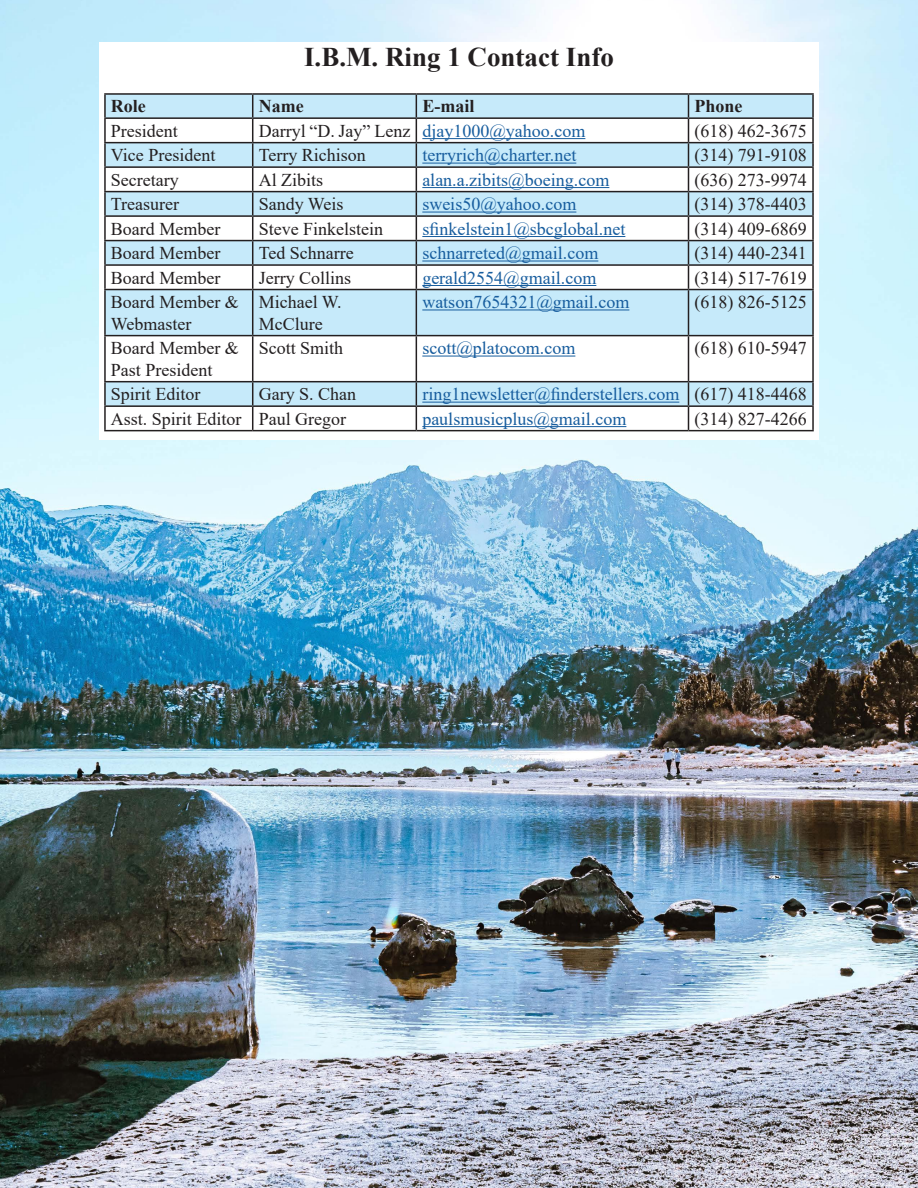
<style>
.page{position:relative;width:918px;height:1188px;background:#fff}
.page>*{position:absolute;margin:0;border:0;box-sizing:border-box;transform-origin:0 0}
.Article_Title{font:700 27px "Times New Roman";color:#231f20}
.t1{font:18px/21.6px "Times New Roman";color:#231f20}
.t2{font:18px "Times New Roman";color:#175d9e}
.t3{font:700 18px "Times New Roman";color:#231f20}
</style>
<div class="page">
<img style="left:0;top:0;width:918px;height:1188px">
<div style="left:99px;top:42px;width:720px;height:397px;background:#fff"></div>
<svg style="left:106px;top:95px;width:706px;height:310px;fill:#c6eafa"></svg>
<hr style="left:104px;top:93px;width:149px;height:2px;background:#231f20">
<hr style="left:104px;top:95px;width:2px;height:22px;background:#231f20">
<hr style="left:253px;top:93px;width:163px;height:2px;background:#231f20">
<hr style="left:416px;top:93px;width:272px;height:2px;background:#231f20">
<hr style="left:688px;top:93px;width:126px;height:2px;background:#231f20">
<hr style="left:812px;top:95px;width:2px;height:22px;background:#231f20">
<hr style="left:104px;top:117px;width:149px;height:2px;background:#231f20">
<hr style="left:104px;top:119px;width:2px;height:23px;background:#231f20">
<hr style="left:253px;top:117px;width:163px;height:2px;background:#231f20">
<hr style="left:416px;top:117px;width:272px;height:2px;background:#231f20">
<hr style="left:688px;top:117px;width:126px;height:2px;background:#231f20">
<hr style="left:812px;top:119px;width:2px;height:23px;background:#231f20">
<hr style="left:104px;top:142px;width:149px;height:1px;background:#231f20">
<hr style="left:104px;top:143px;width:2px;height:23px;background:#231f20">
<hr style="left:253px;top:142px;width:163px;height:1px;background:#231f20">
<hr style="left:416px;top:142px;width:272px;height:1px;background:#231f20">
<hr style="left:688px;top:142px;width:126px;height:1px;background:#231f20">
<hr style="left:812px;top:143px;width:2px;height:23px;background:#231f20">
<hr style="left:104px;top:166px;width:149px;height:2px;background:#231f20">
<hr style="left:104px;top:168px;width:2px;height:23px;background:#231f20">
<hr style="left:253px;top:166px;width:163px;height:2px;background:#231f20">
<hr style="left:416px;top:166px;width:272px;height:2px;background:#231f20">
<hr style="left:688px;top:166px;width:126px;height:2px;background:#231f20">
<hr style="left:812px;top:168px;width:2px;height:23px;background:#231f20">
<hr style="left:104px;top:191px;width:149px;height:1px;background:#231f20">
<hr style="left:104px;top:192px;width:2px;height:23px;background:#231f20">
<hr style="left:253px;top:191px;width:163px;height:1px;background:#231f20">
<hr style="left:416px;top:191px;width:272px;height:1px;background:#231f20">
<hr style="left:688px;top:191px;width:126px;height:1px;background:#231f20">
<hr style="left:812px;top:192px;width:2px;height:23px;background:#231f20">
<hr style="left:104px;top:215px;width:149px;height:2px;background:#231f20">
<hr style="left:104px;top:217px;width:2px;height:23px;background:#231f20">
<hr style="left:253px;top:215px;width:163px;height:2px;background:#231f20">
<hr style="left:416px;top:215px;width:272px;height:2px;background:#231f20">
<hr style="left:688px;top:215px;width:126px;height:2px;background:#231f20">
<hr style="left:812px;top:217px;width:2px;height:23px;background:#231f20">
<hr style="left:104px;top:240px;width:149px;height:1px;background:#231f20">
<hr style="left:104px;top:241px;width:2px;height:23px;background:#231f20">
<hr style="left:253px;top:240px;width:163px;height:1px;background:#231f20">
<hr style="left:416px;top:240px;width:272px;height:1px;background:#231f20">
<hr style="left:688px;top:240px;width:126px;height:1px;background:#231f20">
<hr style="left:812px;top:241px;width:2px;height:23px;background:#231f20">
<hr style="left:104px;top:264px;width:149px;height:2px;background:#231f20">
<hr style="left:104px;top:266px;width:2px;height:23px;background:#231f20">
<hr style="left:253px;top:264px;width:163px;height:2px;background:#231f20">
<svg style="left:252px;top:95px;width:1px;height:194px"></svg>
<hr style="left:416px;top:264px;width:272px;height:2px;background:#231f20">
<svg style="left:416px;top:95px;width:1px;height:194px"></svg>
<hr style="left:688px;top:264px;width:126px;height:2px;background:#231f20">
<svg style="left:688px;top:95px;width:1px;height:194px"></svg>
<hr style="left:812px;top:266px;width:2px;height:23px;background:#231f20">
<hr style="left:104px;top:289px;width:149px;height:1px;background:#231f20">
<hr style="left:104px;top:290px;width:2px;height:45px;background:#231f20">
<hr style="left:253px;top:289px;width:163px;height:1px;background:#231f20">
<hr style="left:252px;top:290px;width:1px;height:45px;background:#231f20">
<hr style="left:416px;top:289px;width:272px;height:1px;background:#231f20">
<hr style="left:416px;top:290px;width:1px;height:45px;background:#231f20">
<hr style="left:688px;top:289px;width:126px;height:1px;background:#231f20">
<hr style="left:688px;top:290px;width:1px;height:45px;background:#231f20">
<hr style="left:812px;top:290px;width:2px;height:45px;background:#231f20">
<hr style="left:104px;top:335px;width:149px;height:1px;background:#231f20">
<hr style="left:104px;top:336px;width:2px;height:45px;background:#231f20">
<hr style="left:253px;top:335px;width:163px;height:1px;background:#231f20">
<hr style="left:252px;top:336px;width:1px;height:45px;background:#231f20">
<hr style="left:416px;top:335px;width:272px;height:1px;background:#231f20">
<hr style="left:416px;top:336px;width:1px;height:45px;background:#231f20">
<hr style="left:688px;top:335px;width:126px;height:1px;background:#231f20">
<hr style="left:688px;top:336px;width:1px;height:45px;background:#231f20">
<hr style="left:812px;top:336px;width:2px;height:45px;background:#231f20">
<hr style="left:104px;top:381px;width:149px;height:1px;background:#231f20">
<hr style="left:104px;top:382px;width:2px;height:23px;background:#231f20">
<hr style="left:253px;top:381px;width:163px;height:1px;background:#231f20">
<hr style="left:416px;top:381px;width:272px;height:1px;background:#231f20">
<hr style="left:688px;top:381px;width:126px;height:1px;background:#231f20">
<hr style="left:812px;top:382px;width:2px;height:23px;background:#231f20">
<hr style="left:104px;top:405px;width:149px;height:2px;background:#231f20">
<hr style="left:104px;top:407px;width:2px;height:23px;background:#231f20">
<hr style="left:253px;top:405px;width:163px;height:2px;background:#231f20">
<svg style="left:252px;top:382px;width:1px;height:48px"></svg>
<hr style="left:416px;top:405px;width:272px;height:2px;background:#231f20">
<svg style="left:416px;top:382px;width:1px;height:48px"></svg>
<hr style="left:688px;top:405px;width:126px;height:2px;background:#231f20">
<svg style="left:688px;top:382px;width:1px;height:48px"></svg>
<hr style="left:812px;top:407px;width:2px;height:23px;background:#231f20">
<hr style="left:104px;top:430px;width:149px;height:1px;background:#231f20">
<hr style="left:253px;top:430px;width:163px;height:1px;background:#231f20">
<hr style="left:416px;top:430px;width:272px;height:1px;background:#231f20">
<hr style="left:688px;top:430px;width:126px;height:1px;background:#231f20">
<hr style="left:422px;top:138px;width:163px;height:1px;background:#175d9e">
<hr style="left:422px;top:163px;width:154px;height:1px;background:#175d9e">
<hr style="left:422px;top:187px;width:187px;height:1px;background:#175d9e">
<hr style="left:422px;top:212px;width:154px;height:1px;background:#175d9e">
<hr style="left:422px;top:236px;width:203px;height:1px;background:#175d9e">
<hr style="left:422px;top:261px;width:176px;height:1px;background:#175d9e">
<hr style="left:422px;top:285px;width:174px;height:1px;background:#175d9e">
<hr style="left:422px;top:310px;width:207px;height:1px;background:#175d9e">
<hr style="left:422px;top:356px;width:153px;height:1px;background:#175d9e">
<hr style="left:422px;top:402px;width:257px;height:1px;background:#175d9e">
<hr style="left:422px;top:426px;width:204px;height:1px;background:#175d9e">
<p class="Article_Title" style="left:304px;top:37px;width:311px">I.B.M. Ring 1 Contact Info</p>
<p class="t3" style="left:111px;top:93px;width:36px">Role</p>
<p class="t3" style="left:259px;top:93px;width:46px">Name</p>
<p class="t3" style="left:422px;top:93px;width:54px">E-mail</p>
<p class="t3" style="left:694px;top:93px;width:50px">Phone</p>
<p class="t1" style="left:111px;top:119px;width:68px">President</p>
<p class="t1" style="left:259px;top:119px;width:153px">Darryl “D. Jay” Lenz</p>
<p class="t2" style="left:422px;top:118px;width:165px">djay1000@yahoo.com</p>
<p class="t1" style="left:694px;top:119px;width:114px">(618) 462-3675</p>
<p class="t1" style="left:111px;top:144px;width:106px">Vice President</p>
<p class="t1" style="left:259px;top:144px;width:109px">Terry Richison</p>
<p class="t2" style="left:422px;top:142px;width:155px">terryrich@charter.net</p>
<p class="t1" style="left:694px;top:144px;width:114px">(314) 791-9108</p>
<p class="t1" style="left:111px;top:168px;width:69px">Secretary</p>
<p class="t1" style="left:259px;top:168px;width:66px">Al Zibits</p>
<p class="t2" style="left:422px;top:167px;width:189px">alan.a.zibits@boeing.com</p>
<p class="t1" style="left:694px;top:168px;width:114px">(636) 273-9974</p>
<p class="t1" style="left:111px;top:193px;width:70px">Treasurer</p>
<p class="t1" style="left:259px;top:193px;width:86px">Sandy Weis</p>
<p class="t2" style="left:422px;top:191px;width:156px">sweis50@yahoo.com</p>
<p class="t1" style="left:694px;top:193px;width:114px">(314) 378-4403</p>
<p class="t1" style="left:111px;top:217px;width:111px">Board Member</p>
<p class="t1" style="left:259px;top:217px;width:126px">Steve Finkelstein</p>
<p class="t2" style="left:422px;top:216px;width:205px">sfinkelstein1@sbcglobal.net</p>
<p class="t1" style="left:694px;top:217px;width:114px">(314) 409-6869</p>
<p class="t1" style="left:111px;top:242px;width:111px">Board Member</p>
<p class="t1" style="left:259px;top:242px;width:97px">Ted Schnarre</p>
<p class="t2" style="left:422px;top:240px;width:178px">schnarreted@gmail.com</p>
<p class="t1" style="left:694px;top:242px;width:114px">(314) 440-2341</p>
<p class="t1" style="left:111px;top:266px;width:111px">Board Member</p>
<p class="t1" style="left:259px;top:266px;width:94px">Jerry Collins</p>
<p class="t2" style="left:422px;top:265px;width:176px">gerald2554@gmail.com</p>
<p class="t1" style="left:694px;top:266px;width:114px">(314) 517-7619</p>
<p class="t1" style="left:111px;top:291px;width:129px">Board Member &amp;</p>
<p class="t1" style="left:111px;top:312px;width:82px">Webmaster</p>
<p class="t2" style="left:422px;top:289px;width:209px">watson7654321@gmail.com</p>
<p class="t1" style="left:694px;top:291px;width:114px">(618) 826-5125</p>
<p class="t1" style="left:259px;top:291px;width:84px">Michael W.</p>
<p class="t1" style="left:259px;top:312px;width:65px">McClure</p>
<p class="t1" style="left:111px;top:337px;width:129px">Board Member &amp;<br>Past President</p>
<p class="t1" style="left:259px;top:337px;width:86px">Scott Smith</p>
<p class="t2" style="left:422px;top:335px;width:155px">scott@platocom.com</p>
<p class="t1" style="left:694px;top:337px;width:114px">(618) 610-5947</p>
<p class="t1" style="left:111px;top:383px;width:91px">Spirit Editor</p>
<p class="t1" style="left:259px;top:383px;width:99px">Gary S. Chan</p>
<p class="t2" style="left:422px;top:381px;width:259px">ring1newsletter@finderstellers.com</p>
<p class="t1" style="left:694px;top:383px;width:114px">(617) 418-4468</p>
<p class="t1" style="left:111px;top:407px;width:132px">Asst. Spirit Editor</p>
<p class="t1" style="left:259px;top:407px;width:89px">Paul Gregor</p>
<p class="t2" style="left:422px;top:406px;width:206px">paulsmusicplus@gmail.com</p>
<p class="t1" style="left:694px;top:407px;width:114px">(314) 827-4266</p>
</div>
